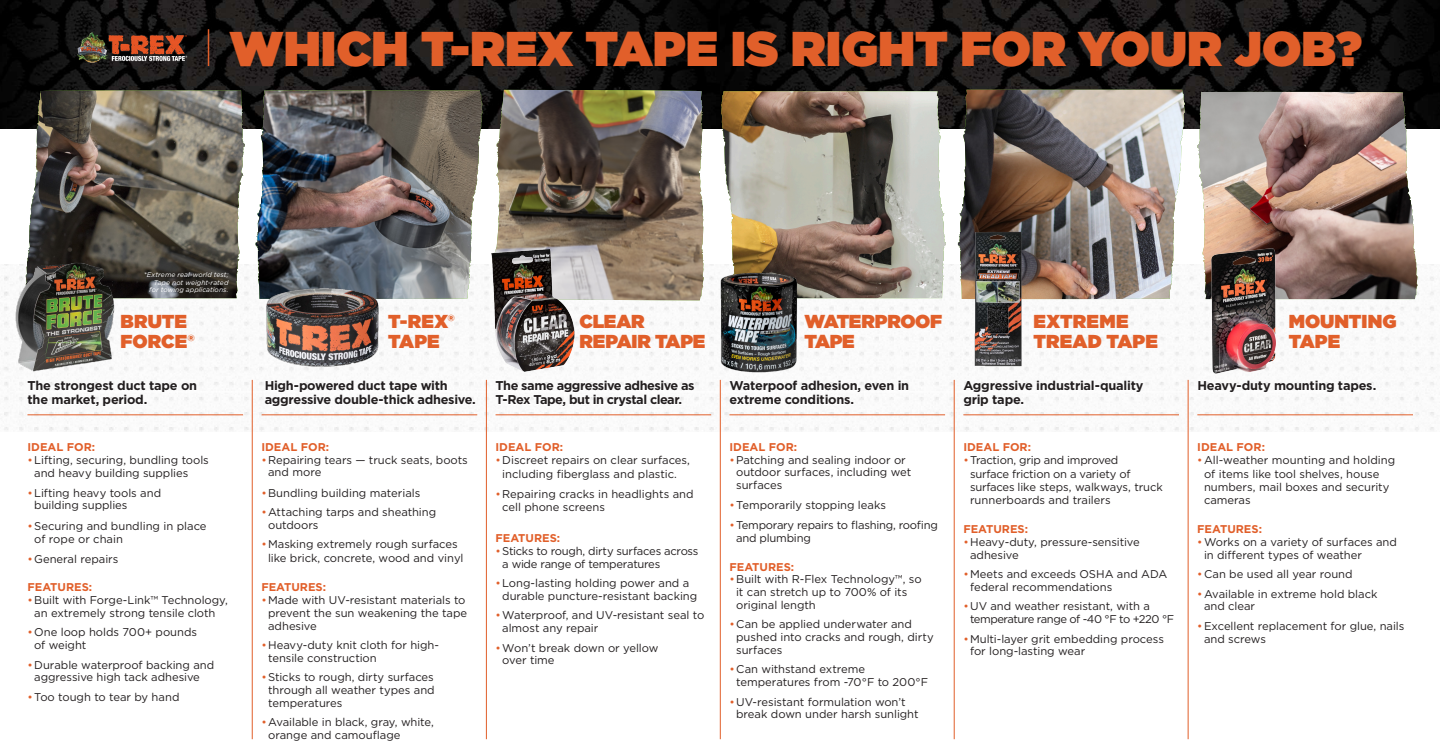
<style>
.page{position:relative;width:1440px;height:756px;background:#fff}
.page>*{position:absolute;margin:0;border:0;box-sizing:border-box;transform-origin:0 0}
.t1{font:900 48.75px "Gotham";color:#e15f2a}
.t2{font:900 18.75px/19.5px "Gotham";color:#e15f2a}
.t3{font:900 18.75px "Gotham";letter-spacing:-.025em;color:#e15f2a}
.t4{font:700 12.75px/14.2px "Gotham";letter-spacing:-.025em;color:#231f20}
.t5{font:11.25px/12.8px "Gotham";letter-spacing:-.005em;color:#231f20}
.t6{font:11.25px/12.8px "Gotham";letter-spacing:-.025em;color:#231f20}
.t7{font:700 11.25px "Gotham";color:#e15f2a}
.t8{font:italic 6.75px/7.5px "Gotham";letter-spacing:.005em;color:#fff;text-align:right}
.s1{color:#e15f2a}
</style>
<div class="page">
<img style="left:1px;top:264px;width:1434px;height:168px">
<img style="left:0;top:0;width:720px;height:129px">
<svg style="left:720px;top:0;width:720px;height:129px;background:#121110"></svg>
<svg style="left:487px;top:90px;width:229px;height:210px"></svg>
<img style="left:494px;top:103px;width:210px;height:197px">
<img style="left:721px;top:91px;width:225px;height:207px">
<svg style="left:472px;top:91px;width:11px;height:208px"></svg>
<img style="left:256px;top:91px;width:216px;height:208px">
<svg style="left:1174px;top:90px;width:11px;height:133px"></svg>
<img style="left:958px;top:90px;width:216px;height:209px">
<img style="left:1197px;top:92px;width:221px;height:207px">
<img style="left:26px;top:91px;width:218px;height:207px">
<hr style="left:16px;top:392px;width:1390px;height:1px;background:#fff">
<hr style="left:252px;top:380px;width:1px;height:359px;background:#e15f2a">
<hr style="left:486px;top:380px;width:1px;height:359px;background:#e15f2a">
<hr style="left:720px;top:380px;width:1px;height:359px;background:#e15f2a">
<hr style="left:954px;top:380px;width:1px;height:359px;background:#e15f2a">
<hr style="left:1188px;top:380px;width:1px;height:359px;background:#e15f2a">
<img style="left:487px;top:239px;width:93px;height:143px">
<img style="left:958px;top:221px;width:81px;height:156px">
<img style="left:718px;top:264px;width:83px;height:116px">
<img style="left:1171px;top:238px;width:147px;height:147px">
<hr style="left:1197px;top:414px;width:216px;height:1px;background:#e15f2a">
<svg style="left:1197px;top:379px;width:179px;height:15px"></svg>
<hr style="left:27px;top:414px;width:216px;height:1px;background:#e15f2a">
<svg style="left:26px;top:379px;width:172px;height:29px"></svg>
<hr style="left:262px;top:414px;width:215px;height:1px;background:#e15f2a">
<svg style="left:264px;top:379px;width:212px;height:29px"></svg>
<hr style="left:496px;top:414px;width:215px;height:1px;background:#e15f2a">
<svg style="left:494px;top:379px;width:202px;height:29px"></svg>
<hr style="left:729px;top:414px;width:216px;height:1px;background:#e15f2a">
<svg style="left:728px;top:379px;width:182px;height:27px"></svg>
<hr style="left:963px;top:414px;width:216px;height:1px;background:#e15f2a">
<svg style="left:962px;top:379px;width:183px;height:29px"></svg>
<img style="left:10px;top:253px;width:119px;height:128px">
<img style="left:258px;top:262px;width:129px;height:109px">
<img style="left:78px;top:33px;width:110px;height:30px">
<hr style="left:208px;top:29px;width:1px;height:37px;background:#e15f2a">
<p class="t1" style="left:230px;top:14px;width:1134px">WHICH T-REX TAPE IS RIGHT FOR YOUR JOB?</p>
<p class="t8" style="left:144px;top:271px;width:86px">*Extreme real-world test;<br>Tape not weight-rated for towing applications.</p>
<p class="t2" style="left:120px;top:311px;width:76px">BRUTE<br>FORCE®</p>
<p class="t2" style="left:388px;top:311px;width:68px">T-REX®<br>TAPE</p>
<p class="t2" style="left:580px;top:311px;width:127px">CLEAR<br>REPAIR TAPE</p>
<p class="t3" style="left:804px;top:308px;width:139px">WATERPROOF</p>
<p class="t2" style="left:804px;top:331px;width:52px">TAPE</p>
<p class="t2" style="left:1034px;top:311px;width:97px">EXTREME</p>
<p class="t2" style="left:1034px;top:331px;width:126px">TREAD TAPE</p>
<p class="t2" style="left:1289px;top:311px;width:110px">MOUNTING<br>TAPE</p>
<p class="t4" style="left:265px;top:378px;width:213px">High-powered duct tape with aggressive double-thick adhesive.</p>
<p class="t4" style="left:496px;top:378px;width:201px">The same aggressive adhesive as<br>T-Rex Tape, but in crystal clear.</p>
<p class="t4" style="left:729px;top:378px;width:181px">Waterpoof adhesion, even in extreme conditions.</p>
<p class="t4" style="left:963px;top:378px;width:182px">Aggressive industrial-quality grip tape.</p>
<p class="t4" style="left:27px;top:378px;width:171px">The strongest duct tape on</p>
<p class="t4" style="left:1197px;top:378px;width:180px">Heavy-duty mounting tapes.</p>
<p class="t4" style="left:27px;top:393px;width:122px">the market, period.</p>
<p class="t7" style="left:27px;top:440px;width:69px">IDEAL FOR:</p>
<p class="t5" style="left:34px;top:454px;width:176px;text-indent:-7px"><span class="s1">•</span>Lifting, securing, bundling tools and heavy building supplies</p>
<p class="t5" style="left:34px;top:486px;width:128px;text-indent:-7px"><span class="s1">•</span>Lifting heavy tools and building supplies</p>
<p class="t5" style="left:34px;top:519px;width:174px;line-height:13.5px;text-indent:-7px"><span class="s1">•</span>Securing and bundling in place of rope or chain</p>
<p class="t5" style="left:27px;top:553px;width:93px"><span class="s1">•</span>General repairs</p>
<p class="t7" style="left:27px;top:580px;width:66px">FEATURES:</p>
<p class="t5" style="left:27px;top:594px;width:202px;text-align:center"><span class="s1">•</span>Built with Forge-Link™ Technology, an extremely strong tensile cloth</p>
<p class="t5" style="left:34px;top:626px;width:164px;text-indent:-7px"><span class="s1">•</span>One loop holds 700+ pounds of weight</p>
<p class="t5" style="left:34px;top:658px;width:182px;text-indent:-7px"><span class="s1">•</span>Durable waterproof backing and aggressive high tack adhesive</p>
<p class="t5" style="left:27px;top:690px;width:154px"><span class="s1">•</span>Too tough to tear by hand</p>
<p class="t7" style="left:261px;top:440px;width:69px">IDEAL FOR:</p>
<p class="t5" style="left:268px;top:453px;width:201px;text-indent:-7px"><span class="s1">•</span>Repairing tears — truck seats, boots and more</p>
<p class="t5" style="left:261px;top:486px;width:161px"><span class="s1">•</span>Bundling building materials</p>
<p class="t5" style="left:268px;top:506px;width:170px;text-indent:-7px"><span class="s1">•</span>Attaching tarps and sheathing outdoors</p>
<p class="t5" style="left:268px;top:538px;width:197px;line-height:13.5px;text-indent:-7px"><span class="s1">•</span>Masking extremely rough surfaces like brick, concrete, wood and vinyl</p>
<p class="t7" style="left:261px;top:580px;width:66px">FEATURES:</p>
<p class="t5" style="left:268px;top:594px;width:201px;text-indent:-7px"><span class="s1">•</span>Made with UV-resistant materials to prevent the sun weakening the tape adhesive</p>
<p class="t5" style="left:268px;top:639px;width:173px;text-indent:-7px"><span class="s1">•</span>Heavy-duty knit cloth for high&shy;tensile construction</p>
<p class="t5" style="left:268px;top:671px;width:168px;text-align:justify;text-indent:-7px"><span class="s1">•</span>Sticks to rough, dirty surfaces through all weather types and temperatures</p>
<p class="t5" style="left:268px;top:716px;width:167px;text-indent:-7px"><span class="s1">•</span>Available in black, gray, white, orange and camouflage</p>
<p class="t7" style="left:496px;top:440px;width:69px">IDEAL FOR:</p>
<p class="t5" style="left:496px;top:454px;width:196px;line-height:13.5px;text-align:center"><span class="s1">•</span>Discreet repairs on clear surfaces, including fiberglass and plastic.</p>
<p class="t5" style="left:502px;top:488px;width:193px;text-indent:-7px"><span class="s1">•</span>Repairing cracks in headlights and cell phone screens</p>
<p class="t7" style="left:496px;top:531px;width:66px">FEATURES:</p>
<p class="t6" style="left:502px;top:544px;width:198px;text-indent:-7px"><span class="s1">•</span>Sticks to rough, dirty surfaces across a wide range of temperatures</p>
<p class="t5" style="left:502px;top:577px;width:196px;text-indent:-7px"><span class="s1">•</span>Long-lasting holding power and a durable puncture-resistant backing</p>
<p class="t5" style="left:502px;top:609px;width:204px;text-indent:-7px"><span class="s1">•</span>Waterproof, and UV-resistant seal to almost any repair</p>
<p class="t5" style="left:502px;top:641px;width:158px;text-indent:-7px"><span class="s1">•</span>Won’t break down or yellow over time</p>
<p class="t7" style="left:729px;top:440px;width:69px">IDEAL FOR:</p>
<p class="t5" style="left:736px;top:453px;width:177px;text-indent:-7px"><span class="s1">•</span>Patching and sealing indoor or outdoor surfaces, including wet surfaces</p>
<p class="t5" style="left:729px;top:498px;width:158px"><span class="s1">•</span>Temporarily stopping leaks</p>
<p class="t5" style="left:736px;top:518px;width:203px;line-height:13.5px;text-indent:-7px"><span class="s1">•</span>Temporary repairs to flashing, roofing and plumbing</p>
<p class="t7" style="left:729px;top:559px;width:66px">FEATURES:</p>
<p class="t5" style="left:736px;top:573px;width:187px;text-indent:-7px"><span class="s1">•</span>Built with R-Flex Technology™, so it can stretch up to 700% of its original length</p>
<p class="t5" style="left:736px;top:618px;width:199px;text-indent:-7px"><span class="s1">•</span>Can be applied underwater and pushed into cracks and rough, dirty surfaces</p>
<p class="t5" style="left:736px;top:663px;width:194px;text-indent:-7px"><span class="s1">•</span>Can withstand extreme temperatures from -70°F to 200°F</p>
<p class="t5" style="left:736px;top:695px;width:184px;text-indent:-7px"><span class="s1">•</span>UV-resistant formulation won’t break down under harsh sunlight</p>
<p class="t7" style="left:963px;top:440px;width:69px">IDEAL FOR:</p>
<p class="t5" style="left:970px;top:454px;width:194px;line-height:13.3px;text-indent:-7px"><span class="s1">•</span>Traction, grip and improved<br>surface friction on a variety of surfaces like steps, walkways, truck runnerboards and trailers</p>
<p class="t7" style="left:963px;top:522px;width:66px">FEATURES:</p>
<p class="t5" style="left:970px;top:535px;width:171px;text-indent:-7px"><span class="s1">•</span>Heavy-duty, pressure-sensitive adhesive</p>
<p class="t5" style="left:970px;top:568px;width:199px;text-indent:-7px"><span class="s1">•</span>Meets and exceeds OSHA and ADA federal recommendations</p>
<p class="t6" style="left:970px;top:600px;width:206px;text-indent:-7px"><span class="s1">•</span>UV and weather resistant, with a temperature range of -40 °F to +220 °F</p>
<p class="t5" style="left:970px;top:632px;width:195px;text-indent:-7px"><span class="s1">•</span>Multi-layer grit embedding process for long-lasting wear</p>
<p class="t7" style="left:1197px;top:440px;width:69px">IDEAL FOR:</p>
<p class="t5" style="left:1204px;top:454px;width:193px;line-height:13.3px;text-indent:-7px"><span class="s1">•</span>All-weather mounting and holding of items like tool shelves, house numbers, mail boxes and security cameras</p>
<p class="t7" style="left:1197px;top:522px;width:66px">FEATURES:</p>
<p class="t5" style="left:1204px;top:535px;width:194px;text-indent:-7px"><span class="s1">•</span>Works on a variety of surfaces and in different types of weather</p>
<p class="t5" style="left:1197px;top:568px;width:157px"><span class="s1">•</span>Can be used all year round</p>
<p class="t5" style="left:1204px;top:587px;width:175px;text-indent:-7px"><span class="s1">•</span>Available in extreme hold black and clear</p>
<p class="t5" style="left:1204px;top:619px;width:202px;text-indent:-7px"><span class="s1">•</span>Excellent replacement for glue, nails and screws</p>
</div>
